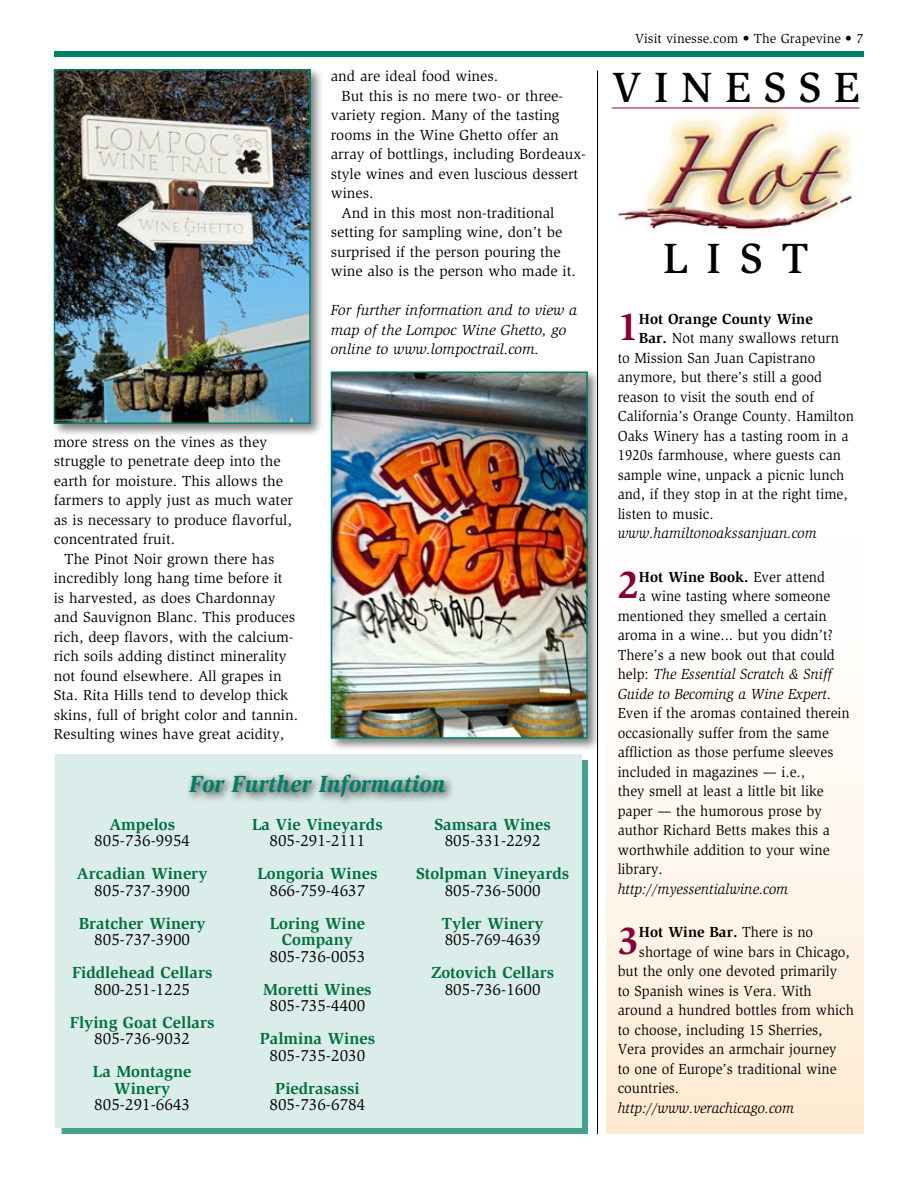
<style>
.page{position:relative;width:918px;height:1188px;background:#fff}
.page>*{position:absolute;margin:0;border:0;box-sizing:border-box;transform-origin:0 0}
.t1{font:500 43.5px "Slimbach Std";letter-spacing:.29em;color:#000}
.t2{font:700 39.6px "Slimbach Std";color:#860038}
.t3{font:italic 900 24px "Slimbach Std";color:#007d68;scale:.94 1}
.t4{font:700 16.5px/16.5px "Slimbach Std";color:#00703c;text-align:center}
.t5{font:16.5px "Slimbach Std";color:#000}
.t6{font:15px "Slimbach Std";color:#000;scale:.95 1}
.t7{font:15px/19.5px "Slimbach Std";color:#000}
.t8{font:italic 15px "Slimbach Std";color:#000;scale:.95 1}
.t9{font:italic 15px/19.5px "Slimbach Std";color:#000}
.t10{font:700 15px "Slimbach Std";color:#000}
.t11{font:13.5px "Slimbach Std";color:#000}
.s1{font-weight:700}
.s2{font-weight:400}
.s3{font-style:normal}
</style>
<div class="page">
<div style="left:54px;top:51px;width:810px;height:6px;background:#007d68"></div>
<img style="left:624px;top:107px;width:130px;height:97px">
<hr style="left:612px;top:108px;width:248px;height:1px;background:#98002e">
<div style="left:607px;top:297px;width:256px;height:836px;background:linear-gradient(to bottom,#fff,#feeedb)"></div>
<hr style="left:597px;top:71px;width:1px;height:1063px;background:#000">
<div style="left:62px;top:760px;width:526px;height:374px;background:#45a090"></div>
<div style="left:55px;top:754px;width:527px;height:374px;background:#dbedea"></div>
<div style="left:185px;top:770px;width:270px;height:38px;background:#000;opacity:.75"></div>
<div style="left:51px;top:66px;width:273px;height:371px;background:#000;opacity:.5"></div>
<img style="left:57px;top:72px;width:251px;height:349px">
<div style="left:54px;top:69px;width:257px;height:355px;border:2px solid #007d68"></div>
<div style="left:328px;top:369px;width:273px;height:383px;background:#000;opacity:.5"></div>
<img style="left:334px;top:375px;width:251px;height:361px">
<div style="left:331px;top:372px;width:257px;height:367px;border:2px solid #007d68"></div>
<p class="t7" style="left:54px;top:432px;width:241px">more stress on the vines as they struggle to penetrate deep into the earth for moisture. This allows the farmers to apply just as much water as is necessary to produce flavorful, concentrated fruit.</p>
<p class="t7" style="left:54px;top:549px;width:246px;text-indent:11px">The Pinot Noir grown there has incredibly long hang time before it<br>is harvested, as does Chardonnay and Sauvignon Blanc. This produces rich, deep flavors, with the calcium&shy;rich soils adding distinct minerality not found elsewhere. All grapes in Sta. Rita Hills tend to develop thick skins, full of bright color and tannin.<br>Resulting wines have great acidity,</p>
<p class="t7" style="left:331px;top:67px;width:169px">and are ideal food wines.</p>
<p class="t7" style="left:342px;top:86px;width:223px">But this is no mere two- or three-</p>
<p class="t7" style="left:331px;top:106px;width:230px">variety region. Many of the tasting</p>
<p class="t7" style="left:331px;top:125px;width:230px">rooms in the Wine Ghetto offer an</p>
<p class="t7" style="left:331px;top:145px;width:257px">array of bottlings, including Bordeaux-</p>
<p class="t7" style="left:331px;top:164px;width:249px">style wines and even luscious dessert</p>
<p class="t7" style="left:331px;top:184px;width:44px">wines.</p>
<p class="t7" style="left:342px;top:203px;width:214px">And in this most non-traditional</p>
<p class="t7" style="left:331px;top:223px;width:233px">setting for sampling wine, don’t be</p>
<p class="t7" style="left:331px;top:242px;width:231px">surprised if the person pouring the</p>
<p class="t7" style="left:331px;top:262px;width:247px">wine also is the person who made it.</p>
<p class="t9" style="left:331px;top:301px;width:248px">For further information and to view a map of the Lompoc Wine Ghetto, go online to www.lompoctrail.com.</p>
<h3 class="t3" style="left:189px;top:769px;width:274px">For Further Information</h3>
<p class="t4" style="left:109px;top:816px;width:67px">Ampelos</p>
<p class="t5" style="left:94px;top:831px;width:97px">805-736-9954</p>
<p class="t4" style="left:77px;top:865px;width:132px">Arcadian Winery</p>
<p class="t5" style="left:94px;top:881px;width:97px">805-737-3900</p>
<p class="t4" style="left:79px;top:915px;width:128px">Bratcher Winery</p>
<p class="t5" style="left:94px;top:930px;width:97px">805-737-3900</p>
<p class="t4" style="left:72px;top:964px;width:142px">Fiddlehead Cellars</p>
<p class="t5" style="left:94px;top:980px;width:97px">800-251-1225</p>
<p class="t4" style="left:70px;top:1014px;width:146px">Flying Goat Cellars</p>
<p class="t5" style="left:94px;top:1029px;width:97px">805-736-9032</p>
<p class="t4" style="left:93px;top:1063px;width:100px">La Montagne<br>Winery</p>
<p class="t5" style="left:94px;top:1095px;width:97px">805-291-6643</p>
<p class="t4" style="left:252px;top:816px;width:132px">La Vie Vineyards</p>
<p class="t5" style="left:270px;top:831px;width:97px">805-291-2111</p>
<p class="t4" style="left:257px;top:865px;width:121px">Longoria Wines</p>
<p class="t5" style="left:270px;top:881px;width:97px">866-759-4637</p>
<p class="t4" style="left:270px;top:915px;width:97px">Loring Wine<br>Company</p>
<p class="t5" style="left:270px;top:947px;width:97px">805-736-0053</p>
<p class="t4" style="left:263px;top:981px;width:110px">Moretti Wines</p>
<p class="t5" style="left:270px;top:996px;width:97px">805-735-4400</p>
<p class="t4" style="left:260px;top:1030px;width:117px">Palmina Wines</p>
<p class="t5" style="left:270px;top:1046px;width:97px">805-735-2030</p>
<p class="t4" style="left:275px;top:1080px;width:86px">Piedrasassi</p>
<p class="t5" style="left:270px;top:1095px;width:97px">805-736-6784</p>
<p class="t4" style="left:434px;top:816px;width:118px">Samsara Wines</p>
<p class="t5" style="left:445px;top:831px;width:97px">805-331-2292</p>
<p class="t4" style="left:416px;top:865px;width:155px">Stolpman Vineyards</p>
<p class="t5" style="left:445px;top:881px;width:97px">805-736-5000</p>
<p class="t4" style="left:442px;top:915px;width:103px">Tyler Winery</p>
<p class="t5" style="left:445px;top:930px;width:97px">805-769-4639</p>
<p class="t4" style="left:431px;top:964px;width:125px">Zotovich Cellars</p>
<p class="t5" style="left:445px;top:980px;width:97px">805-736-1600</p>
<p class="t11" style="left:635px;top:31px;width:230px">Visit vinesse.com • The Grapevine • 7</p>
<h1 class="t1" style="left:612px;top:61px;width:249px">VINESSE</h1>
<h1 class="t1" style="left:663px;top:232px;width:147px">LIST</h1>
<h2 class="t2" style="left:618px;top:304px;width:23px">1</h2>
<p class="t10" style="left:639px;top:310px;width:176px">Hot Orange County Wine</p>
<p class="t6" style="left:639px;top:330px;width:212px"><span class="s1">Bar.</span> Not many swallows return</p>
<p class="t6" style="left:618px;top:349px;width:210px">to Mission San Juan Capistrano</p>
<p class="t6" style="left:618px;top:369px;width:217px">anymore, but there’s still a good</p>
<p class="t6" style="left:618px;top:388px;width:208px">reason to visit the south end of</p>
<p class="t6" style="left:618px;top:408px;width:250px">California’s Orange County. Hamilton</p>
<p class="t6" style="left:618px;top:427px;width:244px">Oaks Winery has a tasting room in a</p>
<p class="t6" style="left:618px;top:447px;width:237px">1920s farmhouse, where guests can</p>
<p class="t6" style="left:618px;top:466px;width:240px">sample wine, unpack a picnic lunch</p>
<p class="t6" style="left:618px;top:486px;width:243px">and, if they stop in at the right time,</p>
<p class="t6" style="left:618px;top:505px;width:103px">listen to music.</p>
<p class="t8" style="left:618px;top:525px;width:211px">www.hamiltonoakssanjuan.com</p>
<h2 class="t2" style="left:618px;top:562px;width:23px">2</h2>
<p class="t10" style="left:639px;top:568px;width:187px">Hot Wine Book. <span class="s2">Ever attend</span></p>
<p class="t6" style="left:639px;top:588px;width:203px">a wine tasting where someone</p>
<p class="t6" style="left:618px;top:607px;width:221px">mentioned they smelled a certain</p>
<p class="t6" style="left:618px;top:627px;width:228px">aroma in a wine... but you didn’t?</p>
<p class="t6" style="left:618px;top:646px;width:230px">There’s a new book out that could</p>
<p class="t8" style="left:618px;top:666px;width:227px"><span class="s3">help:</span> The Essential Scratch &amp; Sniff</p>
<p class="t8" style="left:618px;top:685px;width:226px">Guide to Becoming a Wine Expert<span class="s3">.</span></p>
<p class="t6" style="left:618px;top:705px;width:246px">Even if the aromas contained therein</p>
<p class="t6" style="left:618px;top:724px;width:224px">occasionally suffer from the same</p>
<p class="t6" style="left:618px;top:744px;width:229px">affliction as those perfume sleeves</p>
<p class="t6" style="left:618px;top:763px;width:199px">included in magazines — i.e.,</p>
<p class="t6" style="left:618px;top:783px;width:218px">they smell at least a little bit like</p>
<p class="t6" style="left:618px;top:802px;width:216px">paper — the humorous prose by</p>
<p class="t6" style="left:618px;top:822px;width:225px">author Richard Betts makes this a</p>
<p class="t6" style="left:618px;top:841px;width:225px">worthwhile addition to your wine</p>
<p class="t6" style="left:618px;top:861px;width:49px">library.</p>
<p class="t8" style="left:618px;top:880px;width:181px">http://myessentialwine.com</p>
<h2 class="t2" style="left:618px;top:917px;width:23px">3</h2>
<p class="t10" style="left:639px;top:924px;width:176px">Hot Wine Bar. <span class="s2">There is no</span></p>
<p class="t6" style="left:639px;top:943px;width:223px">shortage of wine bars in Chicago,</p>
<p class="t6" style="left:618px;top:963px;width:232px">but the only one devoted primarily</p>
<p class="t6" style="left:618px;top:982px;width:206px">to Spanish wines is Vera. With</p>
<p class="t6" style="left:618px;top:1002px;width:250px">around a hundred bottles from which</p>
<p class="t6" style="left:618px;top:1021px;width:217px">to choose, including 15 Sherries,</p>
<p class="t6" style="left:618px;top:1041px;width:232px">Vera provides an armchair journey</p>
<p class="t6" style="left:618px;top:1060px;width:232px">to one of Europe’s traditional wine</p>
<p class="t6" style="left:618px;top:1080px;width:66px">countries.</p>
<p class="t8" style="left:618px;top:1099px;width:187px">http://www.verachicago.com</p>
</div>
